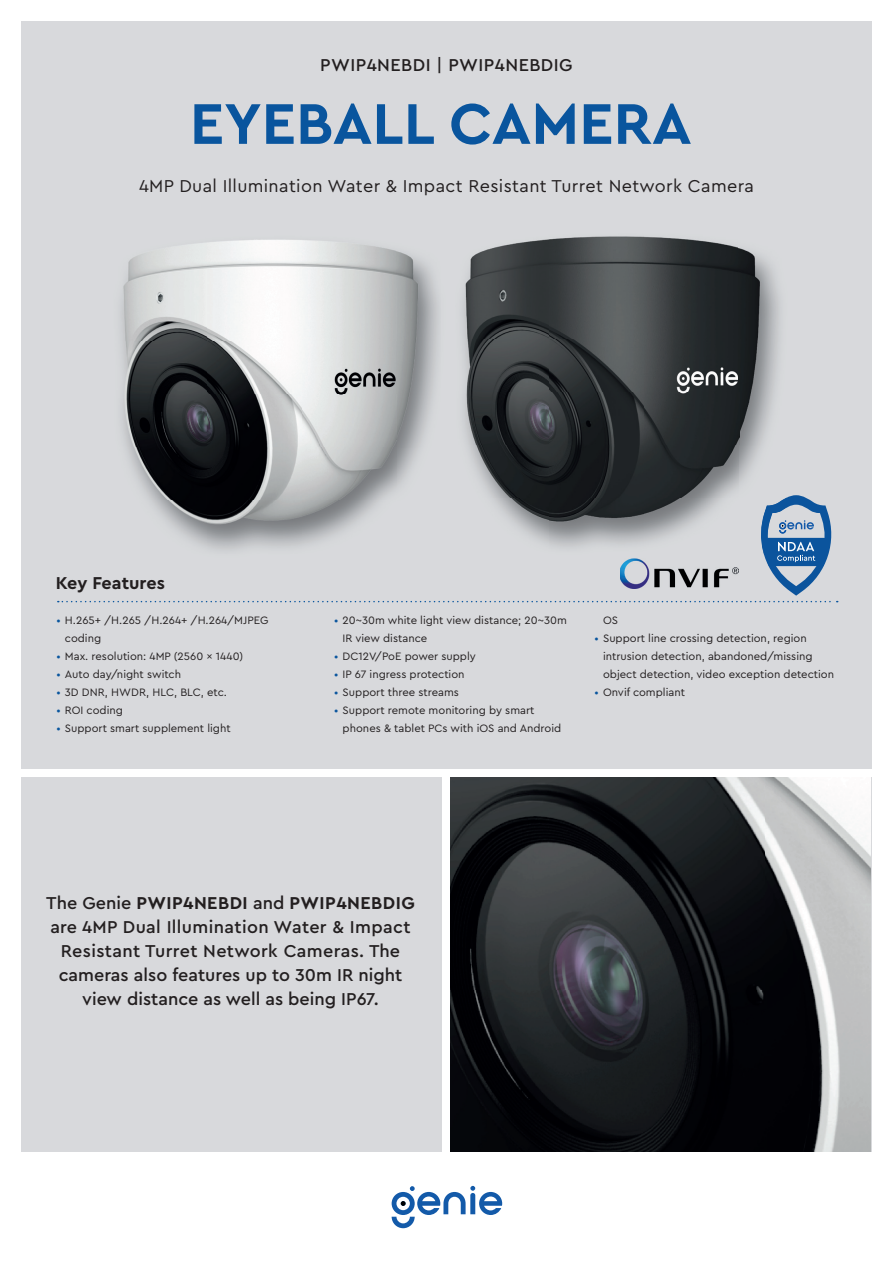
<style>
.page{position:relative;width:893px;height:1263px;background:#fff}
.page>*{position:absolute;margin:0;border:0;box-sizing:border-box;transform-origin:0 0}
.t1{font:700 60px "Cera Pro";color:#09559e}
.t2{font:500 18px/24px "Cera Pro";letter-spacing:.015em;color:#231f20;text-align:center}
.t3{font:18px "Cera Pro";letter-spacing:.02em;color:#231f20}
.t4{font:700 18px "Cera Pro";color:#231f20}
.t5{font:11.25px/18px "Cera Pro";color:#231f20}
.s1{color:#09559e}
.s2{font-weight:700}
</style>
<div class="page">
<div style="left:21px;top:21px;width:851px;height:748px;background:#d8d9dc"></div>
<div style="left:21px;top:777px;width:421px;height:374px;background:#d8d9dc"></div>
<svg style="left:392px;top:1186px;width:110px;height:42px"></svg>
<img style="left:121px;top:240px;width:276px;height:255px">
<img style="left:397px;top:251px;width:42px;height:197px">
<img style="left:451px;top:777px;width:420px;height:374px">
<img style="left:463px;top:236px;width:317px;height:259px">
<svg style="left:58px;top:495px;width:780px;height:107px"></svg>
<h2 class="t2" style="left:320px;top:53px;width:254px">PWIP4NEBDI | PWIP4NEBDIG</h2>
<h1 class="t1" style="left:190px;top:84px;width:503px">EYEBALL CAMERA</h1>
<h2 class="t3" style="left:139px;top:174px;width:616px">4MP Dual Illumination Water &amp; Impact Resistant Turret Network Camera</h2>
<h2 class="t4" style="left:56px;top:571px;width:111px">Key Features</h2>
<p class="t5" style="left:65px;top:611px;width:205px;text-indent:-9px"><span class="s1">•</span> H.265+ /H.265 /H.264+ /H.264/MJPEG coding</p>
<p class="t5" style="left:56px;top:647px;width:188px"><span class="s1">•</span> Max. resolution: 4MP (2560 × 1440)</p>
<p class="t5" style="left:56px;top:665px;width:126px"><span class="s1">•</span> Auto day/night switch</p>
<p class="t5" style="left:56px;top:683px;width:172px"><span class="s1">•</span> 3D DNR, HWDR, HLC, BLC, etc.</p>
<p class="t5" style="left:56px;top:701px;width:68px"><span class="s1">•</span> ROI coding</p>
<p class="t5" style="left:56px;top:719px;width:176px"><span class="s1">•</span> Support smart supplement light</p>
<p class="t5" style="left:343px;top:611px;width:226px;text-indent:-9px"><span class="s1">•</span> 20~30m white light view distance; 20~30m<br>IR view distance</p>
<p class="t5" style="left:334px;top:647px;width:143px"><span class="s1">•</span> DC12V/PoE power supply</p>
<p class="t5" style="left:334px;top:665px;width:132px"><span class="s1">•</span> IP 67 ingress protection</p>
<p class="t5" style="left:334px;top:683px;width:126px"><span class="s1">•</span> Support three streams</p>
<p class="t5" style="left:343px;top:701px;width:220px;text-indent:-9px"><span class="s1">•</span> Support remote monitoring by smart phones &amp; tablet PCs with iOS and Android</p>
<p class="t5" style="left:603px;top:611px;width:17px">OS</p>
<p class="t5" style="left:603px;top:629px;width:233px;text-indent:-9px"><span class="s1">•</span> Support line crossing detection, region intrusion detection, abandoned/missing object detection, video exception detection</p>
<p class="t5" style="left:595px;top:683px;width:92px"><span class="s1">•</span> Onvif compliant</p>
<h2 class="t2" style="left:46px;top:890px;width:370px">The Genie <span class="s2">PWIP4NEBDI</span> and <span class="s2">PWIP4NEBDIG </span>are 4MP Dual Illumination Water &amp; Impact Resistant Turret Network Cameras. The cameras also features up to 30m IR night view distance as well as being IP67.</h2>
</div>
